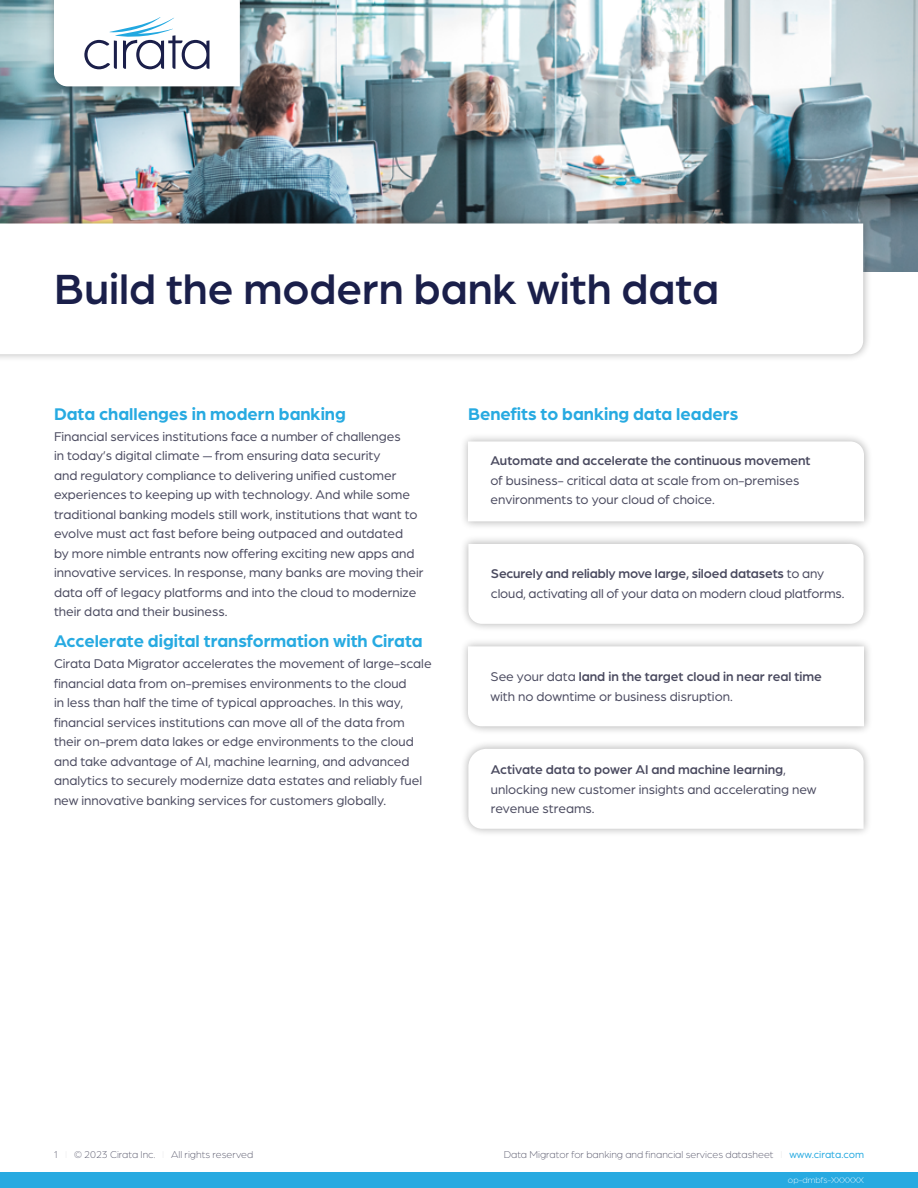
<style>
.page{position:relative;width:918px;height:1188px;background:#fff}
.page>*{position:absolute;margin:0;border:0;box-sizing:border-box;transform-origin:0 0}
.t1{font:500 45px "Arboria";color:#1a1f4a}
.t2{font:700 18px "Arboria";color:#27aae1}
.t3{font:13.5px/19.5px "Arboria";color:#4a4a5f}
.t4{font:500 13.5px "Arboria";color:#4a4a5f}
.t5{font:300 10.5px "Arboria";color:#4a4a5f}
.t6{font:300 9px "Arboria";color:#fff}
.s1{font-weight:500}
.s2{color:#e6e7e8}
.s3{font-weight:400;color:#27aae1}
</style>
<div class="page">
<div style="left:0;top:1172px;width:918px;height:16px;background:#27aae1"></div>
<img style="left:0;top:0;width:918px;height:272px">
<div style="left:0;top:215px;width:871px;height:147px;background:#000;opacity:.3"></div>
<svg style="left:0;top:224px;width:863px;height:130px"></svg>
<div style="left:460px;top:433px;width:413px;height:97px;background:#000;opacity:.3"></div>
<svg style="left:468px;top:441px;width:396px;height:80px"></svg>
<div style="left:460px;top:535px;width:412px;height:97px;background:#000;opacity:.3"></div>
<svg style="left:468px;top:544px;width:396px;height:80px"></svg>
<div style="left:460px;top:638px;width:413px;height:96px;background:#000;opacity:.3"></div>
<svg style="left:468px;top:646px;width:396px;height:80px"></svg>
<div style="left:460px;top:740px;width:412px;height:97px;background:#000;opacity:.3"></div>
<svg style="left:468px;top:749px;width:396px;height:80px"></svg>
<div style="left:46px;top:0;width:202px;height:95px;background:#000;opacity:.3"></div>
<svg style="left:54px;top:0;width:186px;height:86px"></svg>
<h1 class="t1" style="left:54px;top:258px;width:666px">Build the modern bank with data</h1>
<h2 class="t2" style="left:54px;top:401px;width:293px">Data challenges in modern banking</h2>
<p class="t3" style="left:54px;top:426px;width:371px">Financial services institutions face a number of challenges<br>in today’s digital climate — from ensuring data security<br>and regulatory compliance to delivering unified customer experiences to keeping up with technology. And while some traditional banking models still work, institutions that want to evolve must act fast before being outpaced and outdated<br>by more nimble entrants now offering exciting new apps and innovative services. In response, many banks are moving their data off of legacy platforms and into the cloud to modernize their data and their business.</p>
<h2 class="t2" style="left:54px;top:629px;width:370px">Accelerate digital transformation with Cirata</h2>
<p class="t3" style="left:54px;top:653px;width:379px">Cirata Data Migrator accelerates the movement of large-scale financial data from on-premises environments to the cloud<br>in less than half the time of typical approaches. In this way, financial services institutions can move all of the data from their on-prem data lakes or edge environments to the cloud and take advantage of AI, machine learning, and advanced analytics to securely modernize data estates and reliably fuel new innovative banking services for customers globally.</p>
<h2 class="t2" style="left:468px;top:401px;width:272px">Benefits to banking data leaders</h2>
<p class="t4" style="left:490px;top:452px;width:322px">Automate and accelerate the continuous movement</p>
<p class="t3" style="left:490px;top:470px;width:310px">of business- critical data at scale from on-premises environments to your cloud of choice.</p>
<p class="t3" style="left:491px;top:563px;width:355px"><span class="s1">Securely and reliably move large, siloed datasets</span> to any cloud, activating all of your data on modern cloud platforms.</p>
<p class="t3" style="left:490px;top:667px;width:333px">See your data <span class="s1">land in the target cloud in near real time </span>with no downtime or business disruption.</p>
<p class="t3" style="left:491px;top:760px;width:327px"><span class="s1">Activate data to power AI and machine learning</span>, unlocking new customer insights and accelerating new revenue streams.</p>
<p class="t5" style="left:54px;top:1148px;width:201px">1 <span class="s2">I</span> © 2023 Cirata Inc. <span class="s2">I</span> All rights reserved</p>
<p class="t5" style="left:504px;top:1148px;width:362px">Data Migrator for banking and financial services datasheet <span class="s2">I</span> <span class="s3">www.cirata.com</span></p>
<p class="t6" style="left:788px;top:1174px;width:78px">op-dmbfs-XXXXXX</p>
</div>
